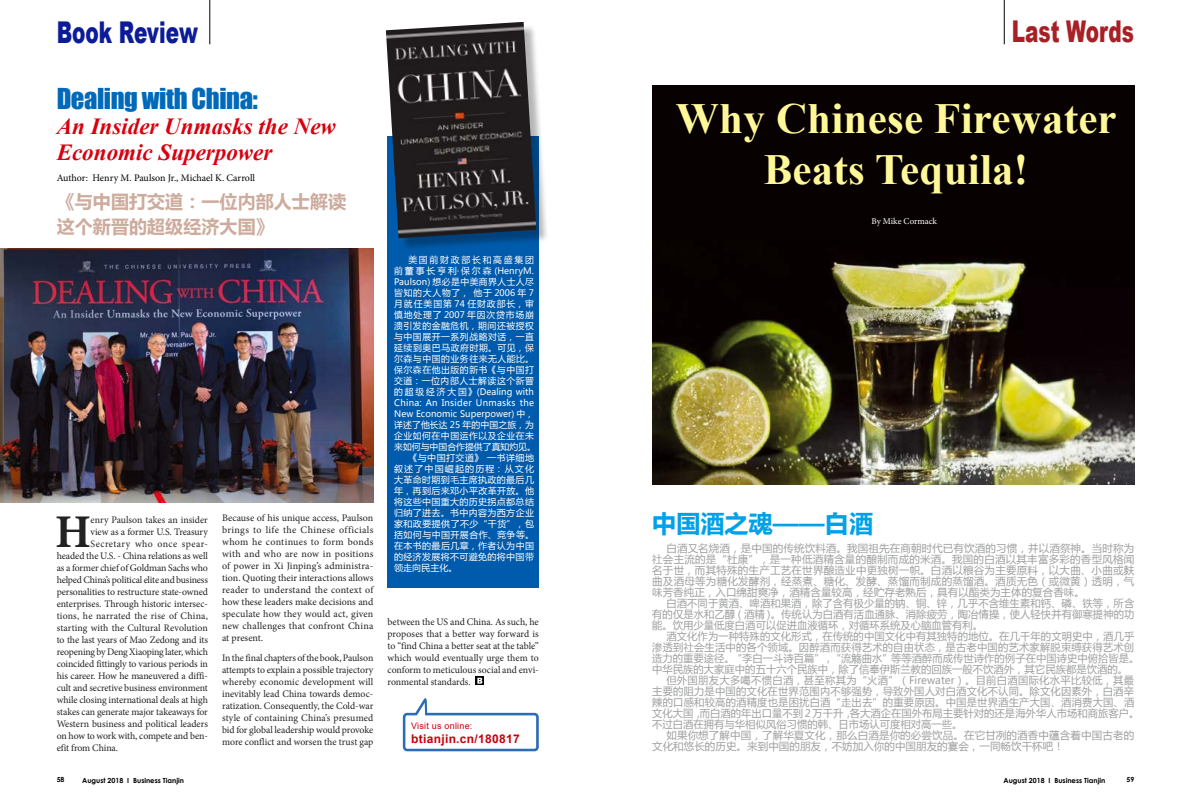
<style>
.page{position:relative;width:1191px;height:808px;background:#fff}
.page>*{position:absolute;margin:0;border:0;box-sizing:border-box;transform-origin:0 0}
.t1{font:700 46.9px "Minion Pro";color:#222}
.t2{font:700 43px/51.6px "Times New Roman";letter-spacing:.005em;color:#fff899;text-align:center}
.t3{font:900 30px "Arial";color:#0c1c99;scale:.67 1}
.t4{font:900 30px "Arial";color:#a82025;scale:.67 1}
.t5{font:26.5px "Impact";letter-spacing:-.015em;color:#006ab8}
.t6{font:700 24px "Microsoft Ya Hei";letter-spacing:.005em;color:#00a1e9}
.t7{font:italic 700 23px/25.6px "Times New Roman";color:#d70010}
.t8{font:700 18px/25px "Microsoft Ya Hei";letter-spacing:.005em;color:#cdac9e}
.t9{font:700 12px "Arial";letter-spacing:.025em;color:#c7000d}
.t10{font:10.5px/11px "Microsoft Ya Hei";letter-spacing:.01em;color:#9fa0a0}
.t11{font:10px/12px "Minion Pro";letter-spacing:-.01em;color:#222;text-align:justify}
.t12{font:10px "Minion Pro";letter-spacing:-.005em;color:#000}
.t13{font:10px "Minion Pro";letter-spacing:.01em;color:#222}
.t14{font:10px "Minion Pro";letter-spacing:.02em;color:#222}
.t15{font:10px "Minion Pro";letter-spacing:.04em;color:#222}
.t16{font:9px "Microsoft Ya Hei";letter-spacing:.045em;color:#fff}
.t17{font:9px "Microsoft Ya Hei";letter-spacing:.065em;color:#fff}
.t18{font:9px "Microsoft Ya Hei";letter-spacing:.005em;color:#fff}
.t19{font:9px "Microsoft Ya Hei";letter-spacing:.225em;color:#fff}
.t20{font:9px "Microsoft Ya Hei";letter-spacing:.085em;color:#fff}
.t21{font:9px "Microsoft Ya Hei";letter-spacing:.095em;color:#fff}
.t22{font:9px "Microsoft Ya Hei";letter-spacing:.015em;color:#fff}
.t23{font:9px "Microsoft Ya Hei";letter-spacing:.11em;color:#fff}
.t24{font:9px "Microsoft Ya Hei";letter-spacing:.07em;color:#fff}
.t25{font:9px "Microsoft Ya Hei";letter-spacing:.13em;color:#fff}
.t26{font:9px "Arial";letter-spacing:.025em;color:#c7000d}
.t27{font:9px "Minion Pro";letter-spacing:-.005em;color:#fff}
.t28{font:9px "Microsoft Ya Hei";letter-spacing:.205em;color:#fff}
.t29{font:700 7px "Century Gothic";color:#000}
</style>
<div class="page">
<div style="left:387px;top:136px;width:152px;height:451px;background:#005bac"></div>
<img style="left:0;top:248px;width:373px;height:254px">
<div style="left:388px;top:24px;width:161px;height:227px;background:#000;opacity:.29"></div>
<img style="left:386px;top:22px;width:150px;height:216px">
<hr style="left:209px;top:0;width:1px;height:44px;background:#000">
<svg style="left:476px;top:677px;width:8px;height:8px"></svg>
<svg style="left:477px;top:678px;width:5px;height:6px"></svg>
<svg style="left:403px;top:698px;width:136px;height:53px"></svg>
<div style="left:652px;top:85px;width:482px;height:239px;background:#080102"></div>
<hr style="left:1003px;top:0;width:1px;height:44px;background:#000">
<img style="left:652px;top:260px;width:482px;height:224px">
<h3 class="t3" style="left:57px;top:10px;width:212px">Book Review</h3>
<h3 class="t5" style="left:57px;top:78px;width:203px">Dealing with China:</h3>
<h3 class="t7" style="left:57px;top:113px;width:281px">An Insider Unmasks the New<br>Economic Superpower</h3>
<h3 class="t8" style="left:57px;top:189px;width:291px">《与中国打交道：一位内部人士解读这个新晋的超级经济大国》</h3>
<p class="t12" style="left:57px;top:171px;width:200px">Author: Henry M. Paulson Jr., Michael K. Carroll</p>
<h1 class="t1" style="left:55px;top:498px;width:38px">H</h1>
<p class="t11" style="left:91px;top:513px;width:119px">enry Paulson takes an insider</p>
<p class="t11" style="left:91px;top:525px;width:119px">view as a former U.S. Treasury</p>
<p class="t15" style="left:91px;top:537px;width:119px">Secretary who once spear-</p>
<p class="t11" style="left:57px;top:549px;width:153px">headed the U.S. - China relations as well</p>
<p class="t11" style="left:57px;top:561px;width:153px">as a former chief of Goldman Sachs who</p>
<p class="t11" style="left:57px;top:573px;width:153px">helped China’s political elite and business</p>
<p class="t11" style="left:57px;top:585px;width:153px">personalities to restructure state-owned</p>
<p class="t11" style="left:57px;top:597px;width:153px">enterprises. Through historic intersec-</p>
<p class="t14" style="left:57px;top:609px;width:153px">tions, he narrated the rise of China,</p>
<p class="t13" style="left:57px;top:621px;width:153px">starting with the Cultural Revolution</p>
<p class="t11" style="left:57px;top:633px;width:153px">to the last years of Mao Zedong and its</p>
<p class="t11" style="left:57px;top:645px;width:153px">reopening by Deng Xiaoping later, which</p>
<p class="t11" style="left:57px;top:657px;width:153px">coincided fittingly to various periods in</p>
<p class="t11" style="left:57px;top:669px;width:153px">his career. How he maneuvered a diffi-</p>
<p class="t11" style="left:57px;top:681px;width:153px">cult and secretive business environment</p>
<p class="t11" style="left:57px;top:693px;width:153px">while closing international deals at high</p>
<p class="t11" style="left:57px;top:705px;width:153px">stakes can generate major takeaways for</p>
<p class="t11" style="left:57px;top:717px;width:153px">Western business and political leaders</p>
<p class="t11" style="left:57px;top:729px;width:153px">on how to work with, compete and ben-</p>
<p class="t11" style="left:57px;top:741px;width:63px">efit from China.</p>
<p class="t11" style="left:222px;top:512px;width:153px">Because of his unique access, Paulson brings to life the Chinese officials whom he continues to form bonds with and who are now in positions of power in Xi Jinping’s administra&shy;tion. Quoting their interactions allows reader to understand the context of how these leaders make decisions and speculate how they would act, given new challenges that confront China at present.</p>
<p class="t11" style="left:222px;top:652px;width:153px">In the final chapters of the book, Paulson attempts to explain a possible trajectory whereby economic development will inevitably lead China towards democ&shy;ratization. Consequently, the Cold-war style of containing China’s presumed bid for global leadership would provoke more conflict and worsen the trust gap</p>
<p class="t28" style="left:408px;top:254px;width:127px">美国前财政部长和高盛集团</p>
<p class="t19" style="left:394px;top:265px;width:141px">前董事长亨利·保尔森(HenryM.</p>
<p class="t16" style="left:394px;top:276px;width:141px">Paulson) 想必是中美商界人士人尽</p>
<p class="t20" style="left:394px;top:287px;width:141px">皆知的大人物了， 他于 2006 年 7</p>
<p class="t23" style="left:394px;top:298px;width:141px">月就任美国第 74 任财政部长，审</p>
<p class="t21" style="left:394px;top:309px;width:141px">慎地处理了 2007 年因次贷市场崩</p>
<p class="t17" style="left:394px;top:319px;width:141px">溃引发的金融危机，期间还被授权</p>
<p class="t17" style="left:394px;top:330px;width:141px">与中国展开一系列战略对话，一直</p>
<p class="t24" style="left:394px;top:341px;width:141px">延续到奥巴马政府时期。可见，保</p>
<p class="t17" style="left:394px;top:352px;width:141px">尔森与中国的业务往来无人能比。</p>
<p class="t17" style="left:394px;top:363px;width:141px">保尔森在他出版的新书《与中国打</p>
<p class="t17" style="left:394px;top:374px;width:141px">交道：一位内部人士解读这个新晋</p>
<p class="t18" style="left:394px;top:385px;width:141px">的超级经济大国》(Dealing with</p>
<p class="t16" style="left:394px;top:396px;width:141px">China: An Insider Unmasks the</p>
<p class="t18" style="left:394px;top:407px;width:141px">New Economic Superpower) 中，</p>
<p class="t22" style="left:394px;top:418px;width:141px">详述了他长达 25 年的中国之旅，为</p>
<p class="t16" style="left:394px;top:429px;width:141px">企业如何在中国运作以及企业在未</p>
<p class="t18" style="left:394px;top:440px;width:143px">来如何与中国合作提供了真知灼见。</p>
<p class="t16" style="left:408px;top:452px;width:127px">《与中国打交道》 一书详细地</p>
<p class="t25" style="left:394px;top:463px;width:141px">叙述了中国崛起的历程：从文化</p>
<p class="t16" style="left:394px;top:474px;width:141px">大革命时期到毛主席执政的最后几</p>
<p class="t16" style="left:394px;top:485px;width:141px">年，再到后来邓小平改革开放。他</p>
<p class="t16" style="left:394px;top:496px;width:141px">将这些中国重大的历史拐点都总结</p>
<p class="t16" style="left:394px;top:507px;width:141px">归纳了进去。书中内容为西方企业</p>
<p class="t16" style="left:394px;top:517px;width:141px">家和政要提供了不少“干货”，包</p>
<p class="t16" style="left:394px;top:528px;width:141px">括如何与中国开展合作、竞争等。</p>
<p class="t16" style="left:394px;top:539px;width:141px">在本书的最后几章，作者认为中国</p>
<p class="t16" style="left:394px;top:550px;width:141px">的经济发展将不可避免的将中国带</p>
<p class="t16" style="left:394px;top:561px;width:65px">领走向民主化。</p>
<p class="t11" style="left:387px;top:616px;width:153px">between the US and China. As such, he proposes that a better way forward is to “find China a better seat at the table” which would eventually urge them to conform to meticulous social and envi&shy;ronmental standards.</p>
<p class="t26" style="left:411px;top:720px;width:63px">Visit us online:</p>
<p class="t9" style="left:411px;top:730px;width:110px">btianjin.cn/180817</p>
<h3 class="t4" style="left:1011px;top:10px;width:184px">Last Words</h3>
<h2 class="t2" style="left:676px;top:91px;width:442px">Why Chinese Firewater<br>Beats Tequila!</h2>
<p class="t27" style="left:871px;top:215px;width:67px">By Mike Cormack</p>
<h3 class="t6" style="left:652px;top:506px;width:222px">中国酒之魂——白酒</h3>
<p class="t10" style="left:652px;top:542px;width:484px;text-align:justify;text-indent:14px">白酒又名烧酒，是中国的传统饮料酒。我国祖先在商朝时代已有饮酒的习惯，并以酒祭神。当时称为社会主流的是“杜康”，是一种低酒精含量的酿制而成的米酒。我国的白酒以其丰富多彩的香型风格闻名于世，而其特殊的生产工艺在世界酿造业中更独树一帜。白酒以粮谷为主要原料，以大曲、小曲或麸曲及酒母等为糖化发酵剂，经蒸煮、糖化、发酵、蒸馏而制成的蒸馏酒。酒质无色（或微黄）透明，气味芳香纯正，入口绵甜爽净，酒精含量较高，经贮存老熟后，具有以酯类为主体的复合香味。</p>
<p class="t10" style="left:652px;top:597px;width:484px;text-align:justify;text-indent:14px">白酒不同于黄酒、啤酒和果酒，除了含有极少量的钠、铜、锌，几乎不含维生素和钙、磷、铁等，所含有的仅是水和乙醇 ( 酒精 )。传统认为白酒有活血通脉、消除疲劳，陶冶情操，使人轻快并有御寒提神的功能。饮用少量低度白酒可以促进血液循环，对循环系统及心脑血管有利。</p>
<p class="t10" style="left:652px;top:630px;width:489px;text-indent:14px">酒文化作为一种特殊的文化形式，在传统的中国文化中有其独特的地位。在几千年的文明史中，酒几乎渗透到社会生活中的各个领域。因醉酒而获得艺术的自由状态，是古老中国的艺术家解脱束缚获得艺术创造力的重要途径。“李白一斗诗百篇”，“流觞曲水”等等酒醉而成传世诗作的例子在中国诗史中俯拾皆是。中华民族的大家庭中的五十六个民族中，除了信奉伊斯兰教的回族一般不饮酒外，其它民族都是饮酒的。</p>
<p class="t10" style="left:652px;top:674px;width:489px;text-indent:14px">但外国朋友大多喝不惯白酒，甚至称其为“火酒”（Firewater）。目前白酒国际化水平比较低，其最主要的阻力是中国的文化在世界范围内不够强势，导致外国人对白酒文化不认同。除文化因素外，白酒辛辣的口感和较高的酒精度也是困扰白酒“走出去”的重要原因。中国是世界酒生产大国、酒消费大国、酒文化大国，而白酒的年出口量不到 2 万千升，各大酒企在国外布局主要针对的还是海外华人市场和商旅客户。不过白酒在拥有与华相似风俗习惯的韩、日市场认可度相对高一些。</p>
<p class="t10" style="left:652px;top:729px;width:483px;text-indent:14px">如果你想了解中国，了解华夏文化，那么白酒是你的必尝饮品。在它甘冽的酒香中蕴含着中国古老的文化和悠长的历史。来到中国的朋友，不妨加入你的中国朋友的宴会，一同畅饮干杯吧！</p>
<p class="t29" style="left:57px;top:774px;width:9px">58</p>
<p class="t29" style="left:82px;top:775px;width:103px">August 2018 I Business Tianjin</p>
<p class="t29" style="left:1003px;top:775px;width:103px">August 2018 I Business Tianjin</p>
<p class="t29" style="left:1126px;top:774px;width:9px">59</p>
</div>
